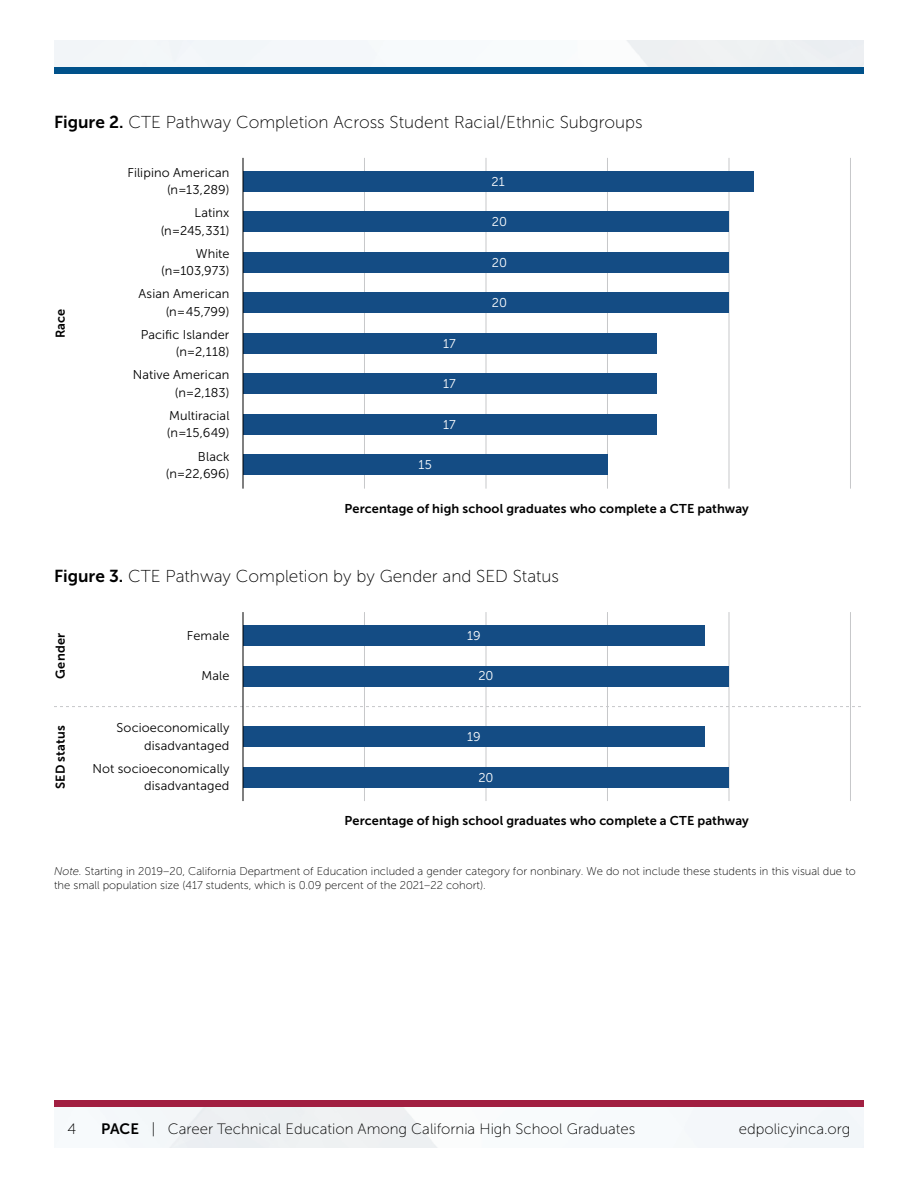
<style>
.page{position:relative;width:918px;height:1188px;background:#fff}
.page>*{position:absolute;margin:0;border:0;box-sizing:border-box;transform-origin:0 0}
.t1{font:17.25px "Museo Sans 100";color:#000}
.t2{font:15px "Museo Sans 100";color:#000}
.t3{font:12.75px/17.2px "Museo Sans 300";letter-spacing:.01em;color:#000;text-align:right}
.t4{font:12.75px "Museo Sans 700";letter-spacing:.01em;color:#000}
.t5{font:12.75px "Museo Sans 300";letter-spacing:.005em;color:#fff}
.t6{font:11.25px/14.2px "Museo Sans 100";color:#000}
.s1{font-family:"Museo Sans 700"}
.s2{font-style:italic}
</style>
<div class="page">
<div style="left:54px;top:40px;width:810px;height:28px;background:#f3f7f9"></div>
<div style="left:54px;top:68px;width:810px;height:6px;background:#00518a"></div>
<div style="left:54px;top:1100px;width:810px;height:7px;background:#a11f41"></div>
<hr style="left:364px;top:158px;width:1px;height:331px;background:#c7c8ca">
<hr style="left:486px;top:158px;width:1px;height:331px;background:#c7c8ca">
<hr style="left:607px;top:158px;width:1px;height:331px;background:#c7c8ca">
<hr style="left:729px;top:158px;width:1px;height:331px;background:#c7c8ca">
<hr style="left:850px;top:158px;width:1px;height:331px;background:#c7c8ca">
<div style="left:243px;top:171px;width:510px;height:21px;background:#144c84"></div>
<div style="left:243px;top:212px;width:486px;height:20px;background:#144c84"></div>
<div style="left:243px;top:252px;width:486px;height:21px;background:#144c84"></div>
<div style="left:243px;top:293px;width:486px;height:20px;background:#144c84"></div>
<div style="left:243px;top:333px;width:413px;height:21px;background:#144c84"></div>
<div style="left:243px;top:374px;width:413px;height:20px;background:#144c84"></div>
<div style="left:243px;top:414px;width:413px;height:21px;background:#144c84"></div>
<div style="left:243px;top:455px;width:365px;height:20px;background:#144c84"></div>
<hr style="left:243px;top:158px;width:1px;height:331px;background:#000">
<hr style="left:364px;top:612px;width:1px;height:189px;background:#c7c8ca">
<hr style="left:486px;top:612px;width:1px;height:189px;background:#c7c8ca">
<hr style="left:607px;top:612px;width:1px;height:189px;background:#c7c8ca">
<hr style="left:729px;top:612px;width:1px;height:189px;background:#c7c8ca">
<hr style="left:850px;top:612px;width:1px;height:189px;background:#c7c8ca">
<div style="left:243px;top:626px;width:462px;height:20px;background:#144c84"></div>
<div style="left:243px;top:666px;width:486px;height:20px;background:#144c84"></div>
<div style="left:243px;top:727px;width:462px;height:20px;background:#144c84"></div>
<div style="left:243px;top:767px;width:486px;height:21px;background:#144c84"></div>
<svg style="left:54px;top:706px;width:807px;height:1px"></svg>
<hr style="left:243px;top:612px;width:1px;height:189px;background:#000">
<h1 class="t1" style="left:54px;top:113px;width:590px"><span class="s1">Figure 2.</span> CTE Pathway Completion Across Student Racial/Ethnic Subgroups</h1>
<p class="t4" style="left:53px;top:338px;width:31px;rotate:-90deg">Race</p>
<p class="t3" style="left:127px;top:164px;width:104px">Filipino American (n=13,289)</p>
<p class="t3" style="left:161px;top:205px;width:70px">Latinx (n=245,331)</p>
<p class="t3" style="left:161px;top:245px;width:70px">White (n=103,973)</p>
<p class="t3" style="left:138px;top:286px;width:93px">Asian American (n=45,799)</p>
<p class="t3" style="left:141px;top:326px;width:90px">Pacific Islander (n=2,118)</p>
<p class="t3" style="left:133px;top:367px;width:98px">Native American (n=2,183)</p>
<p class="t3" style="left:167px;top:407px;width:64px;text-align:left">Multiracial (n=15,649)</p>
<p class="t3" style="left:166px;top:448px;width:65px">Black (n=22,696)</p>
<p class="t5" style="left:419px;top:458px;width:15px">15</p>
<p class="t5" style="left:443px;top:336px;width:14px">17</p>
<p class="t5" style="left:443px;top:377px;width:14px">17</p>
<p class="t5" style="left:443px;top:417px;width:14px">17</p>
<p class="t5" style="left:492px;top:174px;width:15px">21</p>
<p class="t5" style="left:492px;top:215px;width:17px">20</p>
<p class="t5" style="left:492px;top:255px;width:17px">20</p>
<p class="t5" style="left:492px;top:296px;width:17px">20</p>
<p class="t4" style="left:345px;top:501px;width:406px">Percentage of high school graduates who complete a CTE pathway</p>
<h1 class="t1" style="left:54px;top:567px;width:507px"><span class="s1">Figure 3.</span> CTE Pathway Completion by by Gender and SED Status</h1>
<p class="t4" style="left:53px;top:679px;width:47px;rotate:-90deg">Gender</p>
<p class="t4" style="left:53px;top:789px;width:65px;rotate:-90deg">SED status</p>
<p class="t3" style="left:187px;top:627px;width:44px">Female</p>
<p class="t3" style="left:201px;top:667px;width:30px">Male</p>
<p class="t3" style="left:117px;top:719px;width:114px">Socioeconomically disadvantaged</p>
<p class="t3" style="left:92px;top:760px;width:139px">Not socioeconomically</p>
<p class="t3" style="left:144px;top:777px;width:87px">disadvantaged</p>
<p class="t5" style="left:467px;top:629px;width:15px">19</p>
<p class="t5" style="left:478px;top:669px;width:17px">20</p>
<p class="t5" style="left:467px;top:730px;width:15px">19</p>
<p class="t5" style="left:478px;top:770px;width:17px">20</p>
<p class="t4" style="left:345px;top:814px;width:406px">Percentage of high school graduates who complete a CTE pathway</p>
<p class="t6" style="left:54px;top:864px;width:803px"><span class="s2">Note.</span> Starting in 2019–20, California Department of Education included a gender category for nonbinary. We do not include these students in this visual due to the small population size (417 students, which is 0.09 percent of the 2021–22 cohort).</p>
<p class="t2" style="left:68px;top:1121px;width:10px">4</p>
<p class="t2" style="left:101px;top:1121px;width:536px"><span class="s1">PACE</span> | Career Technical Education Among California High School Graduates</p>
<p class="t2" style="left:739px;top:1121px;width:113px">edpolicyinca.org</p>
</div>
